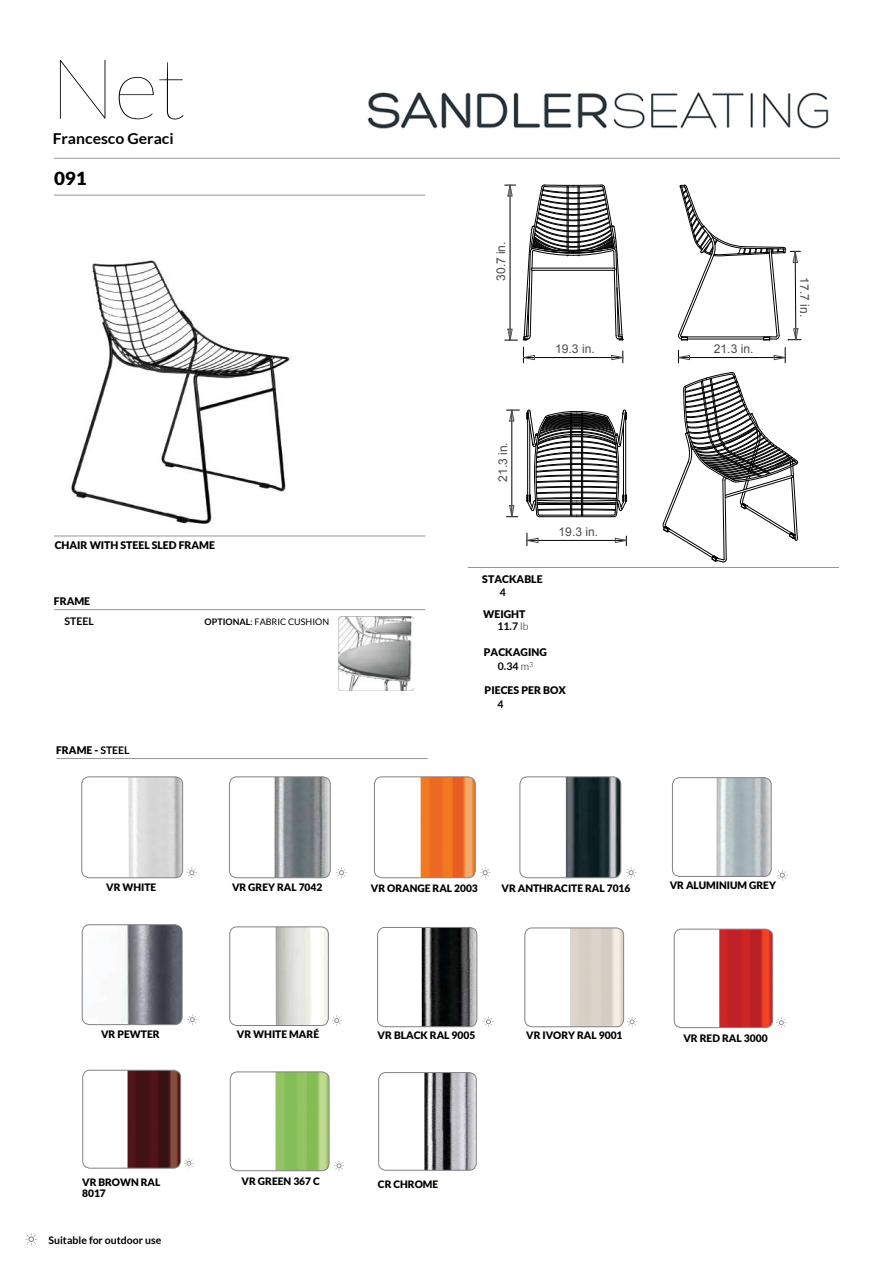
<style>
.page{position:relative;width:893px;height:1263px;background:#fff}
.page>*{position:absolute;margin:0;border:0;box-sizing:border-box;transform-origin:0 0}
.t1{font:100 84px "Lato";color:#000;scale:1.05 1}
.t2{font:900 18px "Lato";color:#000;scale:1.05 1}
.t3{font:700 15px "Lato";color:#000;scale:1.05 1}
.t4{font:12.15px "Arial";color:#4c4c4c}
.t5{font:900 10.5px/12.1px "Lato";letter-spacing:.005em;color:#000;text-align:right}
.t6{font:700 10.5px "Lato";color:#000}
.t7{font:900 10.35px "Lato";color:#000}
.t8{font:900 10.2px "Lato";color:#000}
.t9{font:9px "Lato";color:#000}
.s1{font-weight:700}
.s2{font-weight:300}
.s3{font-family:"Helvetica"}
</style>
<div class="page">
<hr style="left:468px;top:567px;width:371px;height:1px;background:#939598">
<hr style="left:54px;top:536px;width:371px;height:1px;background:#939598">
<hr style="left:54px;top:158px;width:786px;height:1px;background:#939598">
<hr style="left:54px;top:195px;width:371px;height:1px;background:#939598">
<img style="left:71px;top:260px;width:220px;height:264px">
<img style="left:339px;top:616px;width:74px;height:75px">
<svg style="left:523px;top:185px;width:101px;height:156px"></svg>
<svg style="left:527px;top:410px;width:100px;height:107px"></svg>
<svg style="left:663px;top:372px;width:135px;height:190px"></svg>
<hr style="left:510px;top:185px;width:1px;height:155px;background:#000">
<svg style="left:505px;top:329px;width:12px;height:12px"></svg>
<svg style="left:505px;top:185px;width:10px;height:11px"></svg>
<hr style="left:678px;top:357px;width:107px;height:1px;background:#000">
<svg style="left:678px;top:350px;width:12px;height:13px"></svg>
<svg style="left:774px;top:347px;width:12px;height:16px"></svg>
<hr style="left:523px;top:357px;width:100px;height:1px;background:#000">
<svg style="left:523px;top:347px;width:11px;height:16px"></svg>
<svg style="left:612px;top:351px;width:12px;height:12px"></svg>
<hr style="left:527px;top:540px;width:99px;height:1px;background:#000">
<svg style="left:527px;top:533px;width:11px;height:13px"></svg>
<svg style="left:615px;top:536px;width:12px;height:10px"></svg>
<hr style="left:512px;top:410px;width:1px;height:107px;background:#000">
<svg style="left:507px;top:506px;width:11px;height:11px"></svg>
<svg style="left:507px;top:410px;width:12px;height:11px"></svg>
<svg style="left:678px;top:185px;width:123px;height:156px"></svg>
<img style="left:367px;top:92px;width:462px;height:37px">
<hr style="left:54px;top:609px;width:371px;height:1px;background:#939598">
<svg style="left:626px;top:867px;width:11px;height:11px"></svg>
<img style="left:566px;top:778px;width:55px;height:100px">
<div style="left:520px;top:776px;width:101px;height:102px;border:1px solid #818285;border-radius:8px"></div>
<svg style="left:480px;top:867px;width:11px;height:11px"></svg>
<img style="left:421px;top:778px;width:54px;height:100px">
<div style="left:374px;top:776px;width:102px;height:102px;border:1px solid #818285;border-radius:8px"></div>
<svg style="left:336px;top:867px;width:11px;height:11px"></svg>
<img style="left:274px;top:778px;width:56px;height:100px">
<div style="left:229px;top:776px;width:102px;height:102px;border:1px solid #818285;border-radius:8px"></div>
<svg style="left:186px;top:867px;width:11px;height:11px"></svg>
<img style="left:128px;top:778px;width:55px;height:100px">
<div style="left:81px;top:776px;width:102px;height:102px;border:1px solid #818285;border-radius:8px"></div>
<svg style="left:483px;top:1016px;width:11px;height:11px"></svg>
<svg style="left:331px;top:1015px;width:11px;height:11px"></svg>
<svg style="left:187px;top:1014px;width:11px;height:11px"></svg>
<svg style="left:777px;top:870px;width:11px;height:11px"></svg>
<img style="left:82px;top:925px;width:100px;height:99px">
<div style="left:82px;top:924px;width:100px;height:101px;border:1px solid #818285;border-radius:7px"></div>
<img style="left:422px;top:927px;width:55px;height:100px">
<div style="left:377px;top:927px;width:100px;height:100px;border:1px solid #818285;border-radius:7px"></div>
<img style="left:276px;top:928px;width:51px;height:97px">
<div style="left:229px;top:926px;width:100px;height:100px;border:1px solid #818285;border-radius:7px"></div>
<img style="left:717px;top:778px;width:54px;height:98px">
<div style="left:672px;top:777px;width:99px;height:100px;border:1px solid #818285;border-radius:7px"></div>
<svg style="left:627px;top:1016px;width:10px;height:11px"></svg>
<img style="left:570px;top:928px;width:53px;height:99px">
<div style="left:524px;top:928px;width:100px;height:99px;border:1px solid #818285;border-radius:7px"></div>
<svg style="left:776px;top:1017px;width:11px;height:11px"></svg>
<img style="left:719px;top:929px;width:53px;height:98px">
<div style="left:674px;top:929px;width:99px;height:99px;border:1px solid #818285;border-radius:7px"></div>
<img style="left:275px;top:1072px;width:54px;height:99px">
<div style="left:230px;top:1071px;width:99px;height:100px;border:1px solid #818285;border-radius:7px"></div>
<svg style="left:334px;top:1160px;width:10px;height:11px"></svg>
<svg style="left:184px;top:1158px;width:10px;height:10px"></svg>
<img style="left:128px;top:1070px;width:52px;height:98px">
<div style="left:82px;top:1070px;width:99px;height:98px;border:1px solid #818285;border-radius:7px"></div>
<img style="left:424px;top:1074px;width:52px;height:96px">
<div style="left:378px;top:1072px;width:99px;height:98px;border:1px solid #818285;border-radius:7px"></div>
<hr style="left:57px;top:758px;width:371px;height:1px;background:#939598">
<svg style="left:25px;top:1233px;width:12px;height:12px"></svg>
<h1 class="t1" style="left:49px;top:45px;width:132px">Net</h1>
<h3 class="t3" style="left:53px;top:130px;width:117px">Francesco Geraci</h3>
<h2 class="t2" style="left:54px;top:168px;width:33px">091</h2>
<p class="t5" style="left:55px;top:539px;width:162px">CHAIR WITH STEEL SLED FRAME</p>
<p class="t5" style="left:54px;top:595px;width:38px">FRAME</p>
<p class="t6" style="left:65px;top:615px;width:31px">STEEL</p>
<p class="t5" style="left:56px;top:744px;width:75px">FRAME - <span class="s1">STEEL</span></p>
<p class="t9" style="left:205px;top:617px;width:126px"><span class="s1">OPTIONAL</span>: FABRIC CUSHION</p>
<p class="t4" style="left:493px;top:281px;width:41px;rotate:-90deg">30.7 in.</p>
<p class="t4" style="left:495px;top:481px;width:41px;rotate:-90deg">21.3 in.</p>
<p class="t4" style="left:555px;top:340px;width:41px">19.3 in.</p>
<p class="t4" style="left:714px;top:340px;width:41px">21.3 in.</p>
<p class="t4" style="left:558px;top:523px;width:41px">19.3 in.</p>
<p class="t5" style="left:482px;top:573px;width:62px">STACKABLE</p>
<p class="t6" style="left:500px;top:586px;width:8px">4</p>
<p class="t5" style="left:483px;top:608px;width:47px">WEIGHT<br><span class="s1">11.7</span> <span class="s2">lb</span></p>
<p class="t5" style="left:484px;top:645px;width:65px;line-height:14.4px;text-align:center">PACKAGING<br><span class="s1">0.34</span> <span class="s2">m</span><sup>3</sup></p>
<p class="t5" style="left:485px;top:684px;width:83px">PIECES PER BOX</p>
<p class="t6" style="left:497px;top:698px;width:8px">4</p>
<p class="t4" style="left:813px;top:277px;width:41px;rotate:90deg">17.7 in.<span class="s3">.</span></p>
<p class="t8" style="left:106px;top:881px;width:52px">VR WHITE</p>
<p class="t8" style="left:232px;top:881px;width:92px">VR GREY RAL 7042</p>
<p class="t8" style="left:371px;top:882px;width:108px">VR ORANGE RAL 2003</p>
<p class="t8" style="left:501px;top:882px;width:130px">VR ANTHRACITE RAL 7016</p>
<p class="t8" style="left:670px;top:880px;width:108px">VR ALUMINIUM GREY</p>
<p class="t7" style="left:101px;top:1028px;width:60px">VR PEWTER</p>
<p class="t7" style="left:237px;top:1028px;width:84px">VR WHITE MARÉ</p>
<p class="t7" style="left:378px;top:1029px;width:99px">VR BLACK RAL 9005</p>
<p class="t8" style="left:526px;top:1029px;width:98px">VR IVORY RAL 9001</p>
<p class="t7" style="left:683px;top:1032px;width:86px">VR RED RAL 3000</p>
<p class="t8" style="left:82px;top:1176px;width:80px">VR BROWN RAL</p>
<p class="t8" style="left:242px;top:1175px;width:80px">VR GREEN 367 C</p>
<p class="t8" style="left:82px;top:1187px;width:25px">8017</p>
<p class="t6" style="left:49px;top:1234px;width:114px">Suitable for outdoor use</p>
<p class="t8" style="left:378px;top:1178px;width:62px">CR CHROME</p>
</div>
